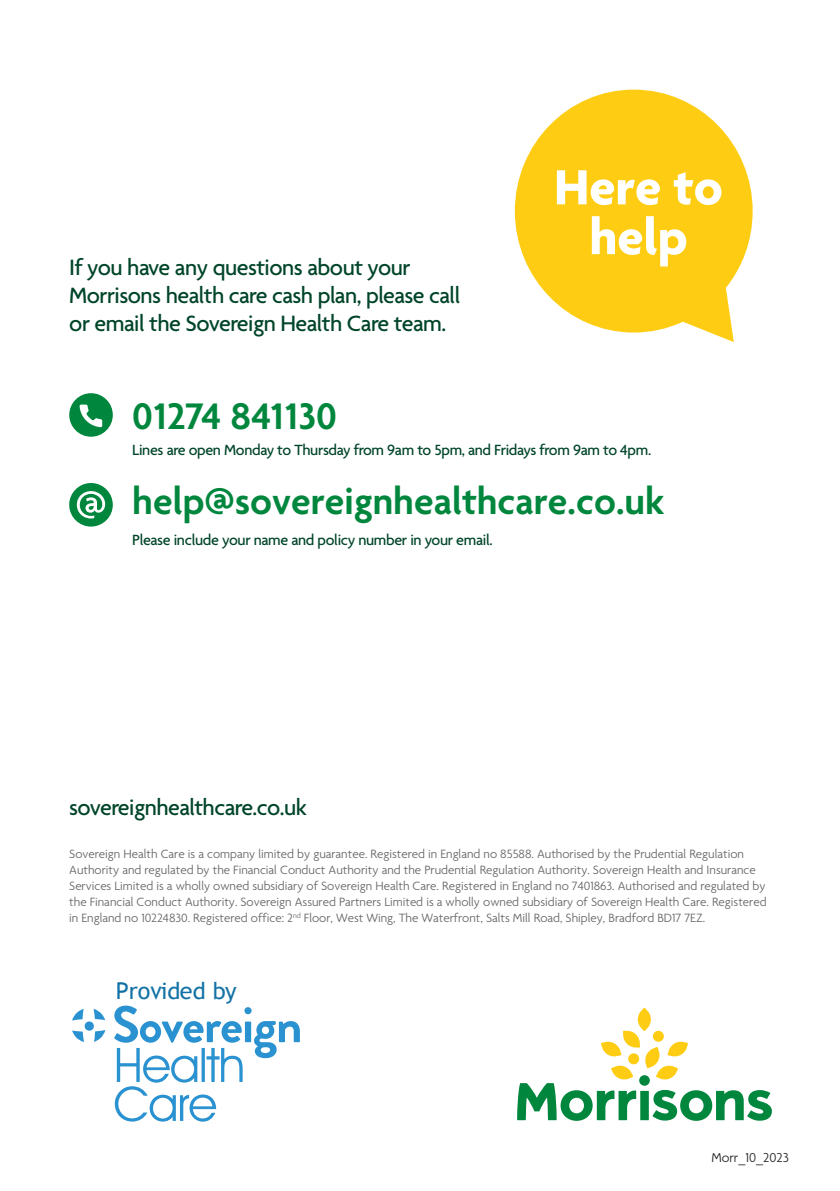
<style>
.page{position:relative;width:840px;height:1191px;background:#fff}
.page>*{position:absolute;margin:0;border:0;box-sizing:border-box;transform-origin:0 0}
.t1{font:700 53.4px/49.8px "Morrisons Agenda";color:#fff;text-align:center}
.t2{font:600 40px/85px "Morrisons Agenda";color:#00873d}
.t3{font:500 24px/28px "Morrisons Agenda";letter-spacing:-.02em;color:#004529}
.t4{font:23.4px "Trebuchet MS";color:#1372a5}
.t5{font:500 16px "Morrisons Agenda";letter-spacing:-.02em;color:#004529}
.t6{font:300 14px "Morrisons Agenda";color:#231f20}
.t7{font:300 13px/16px "Morrisons Agenda";color:#636366}
</style>
<div class="page">
<svg style="left:514px;top:90px;width:238px;height:252px;fill:#fecd13"></svg>
<svg style="left:517px;top:1007px;width:254px;height:113px"></svg>
<div style="left:69px;top:393px;width:44px;height:44px;background:#00873d;border-radius:50%"></div>
<svg style="left:79px;top:404px;width:23px;height:23px"></svg>
<svg style="left:114px;top:1005px;width:186px;height:116px"></svg>
<svg style="left:72px;top:1009px;width:33px;height:33px"></svg>
<svg style="left:69px;top:483px;width:44px;height:43px"></svg>
<h3 class="t3" style="left:69px;top:253px;width:392px">If you have any questions about your<br>Morrisons health care cash plan, please call or email the Sovereign Health Care team.</h3>
<h1 class="t1" style="left:553px;top:161px;width:170px">Here to help</h1>
<h2 class="t2" style="left:132px;top:372px;width:533px">01274 841130 help@sovereignhealthcare.co.uk</h2>
<p class="t5" style="left:132px;top:440px;width:520px">Lines are open Monday to Thursday from 9am to 5pm, and Fridays from 9am to 4pm.</p>
<p class="t5" style="left:132px;top:530px;width:361px">Please include your name and policy number in your email.</p>
<h3 class="t3" style="left:69px;top:792px;width:239px">sovereignhealthcare.co.uk</h3>
<p class="t7" style="left:69px;top:845px;width:698px">Sovereign Health Care is a company limited by guarantee. Registered in England no 85588. Authorised by the Prudential Regulation Authority and regulated by the Financial Conduct Authority and the Prudential Regulation Authority. Sovereign Health and Insurance Services Limited is a wholly owned subsidiary of Sovereign Health Care. Registered in England no 7401863. Authorised and regulated by the Financial Conduct Authority. Sovereign Assured Partners Limited is a wholly owned subsidiary of Sovereign Health Care. Registered in England no 10224830. Registered office: 2<sup>nd</sup> Floor, West Wing, The Waterfront, Salts Mill Road, Shipley, Bradford BD17 7EZ.</p>
<h3 class="t4" style="left:116px;top:977px;width:122px">Provided by</h3>
<p class="t6" style="left:711px;top:1149px;width:79px">Morr_10_2023</p>
</div>
